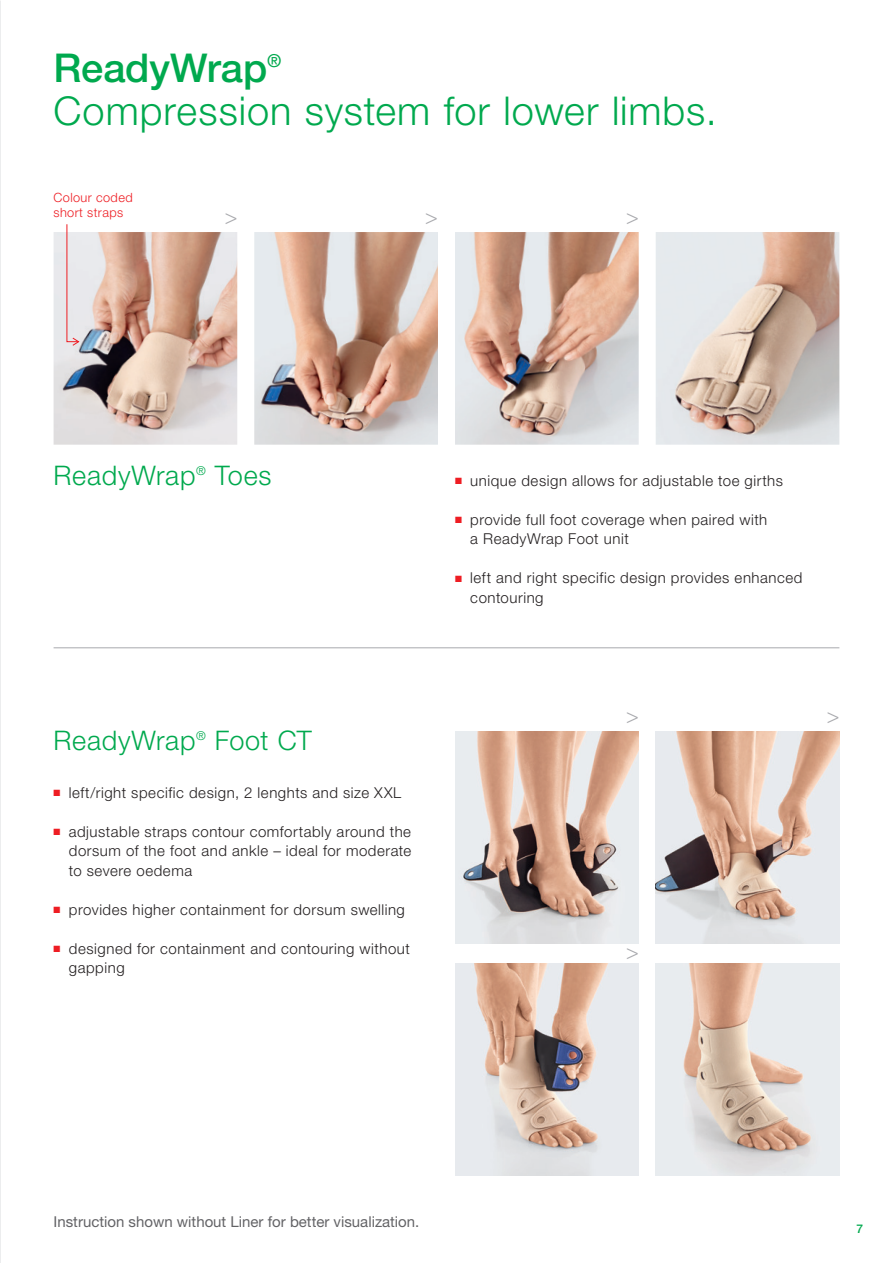
<style>
.page{position:relative;width:893px;height:1263px;background:#fff}
.page>*{position:absolute;margin:0;border:0;box-sizing:border-box;transform-origin:0 0}
.t1{font:300 39.75px/43.5px "Helvetica Neue LT Pro";letter-spacing:.025em;color:#00a94e}
.t2{font:300 27px "Helvetica Neue LT Pro";letter-spacing:.025em;color:#00a94e}
.t3{font:300 21px "Helvetica Neue LT Pro";color:#a8a9ad}
.t4{font:300 15px/19.5px "Helvetica Neue LT Pro";letter-spacing:.035em;color:#231f20}
.t5{font:15px "Helvetica Neue LT Pro";color:#636366}
.t6{font:300 12.75px/15px "Helvetica Neue LT Pro";letter-spacing:.03em;color:#ee1d23}
.t7{font:500 12px "Helvetica Neue LT Pro";color:#00a94e}
.s1{font-weight:500}
.s2{color:#ee1d23}
</style>
<div class="page">
<img style="left:0;top:0;width:1px;height:1263px">
<img style="left:54px;top:232px;width:183px;height:213px">
<img style="left:254px;top:232px;width:184px;height:213px">
<img style="left:455px;top:232px;width:184px;height:213px">
<img style="left:656px;top:232px;width:183px;height:213px">
<svg style="left:66px;top:224px;width:14px;height:122px;background:#e9d8dc"></svg>
<img style="left:455px;top:731px;width:184px;height:213px">
<img style="left:656px;top:731px;width:183px;height:213px">
<img style="left:455px;top:963px;width:184px;height:213px">
<img style="left:656px;top:963px;width:183px;height:213px">
<hr style="left:54px;top:647px;width:785px;height:1px;background:#a8a9ad">
<h1 class="t1" style="left:54px;top:45px;width:665px"><span class="s1">ReadyWrap</span><sup>®<br></sup>Compression system for lower limbs.</h1>
<p class="t6" style="left:54px;top:190px;width:81px">Colour coded short straps</p>
<h3 class="t3" style="left:225px;top:204px;width:14px">&gt;</h3>
<h3 class="t3" style="left:425px;top:204px;width:14px">&gt;</h3>
<h3 class="t3" style="left:626px;top:204px;width:14px">&gt;</h3>
<h2 class="t2" style="left:54px;top:459px;width:220px">ReadyWrap<sup>®</sup> Toes</h2>
<h2 class="t2" style="left:54px;top:724px;width:260px">ReadyWrap<sup>®</sup> Foot CT</h2>
<p class="t4" style="left:54px;top:782px;width:349px"><span class="s2">■</span> left/right specific design, 2 lenghts and size XXL</p>
<p class="t4" style="left:69px;top:821px;width:344px;text-align:justify;text-indent:-15px"><span class="s2">■</span> adjustable straps contour comfortably around the dorsum of the foot and ankle – ideal for moderate to severe oedema</p>
<p class="t4" style="left:54px;top:899px;width:353px"><span class="s2">■</span> provides higher containment for dorsum swelling</p>
<p class="t4" style="left:69px;top:938px;width:343px;text-indent:-15px"><span class="s2">■</span> designed for containment and contouring without gapping</p>
<p class="t4" style="left:455px;top:470px;width:330px"><span class="s2">■</span> unique design allows for adjustable toe girths</p>
<p class="t4" style="left:470px;top:509px;width:299px;text-indent:-15px"><span class="s2">■</span> provide full foot coverage when paired with a ReadyWrap Foot unit</p>
<p class="t4" style="left:470px;top:568px;width:334px;text-indent:-15px"><span class="s2">■</span> left and right specific design provides enhanced contouring</p>
<h3 class="t3" style="left:626px;top:703px;width:14px">&gt;</h3>
<h3 class="t3" style="left:827px;top:703px;width:14px">&gt;</h3>
<h3 class="t3" style="left:626px;top:939px;width:14px">&gt;</h3>
<p class="t5" style="left:54px;top:1212px;width:367px">Instruction shown without Liner for better visualization.</p>
<p class="t7" style="left:856px;top:1222px;width:8px">7</p>
</div>
